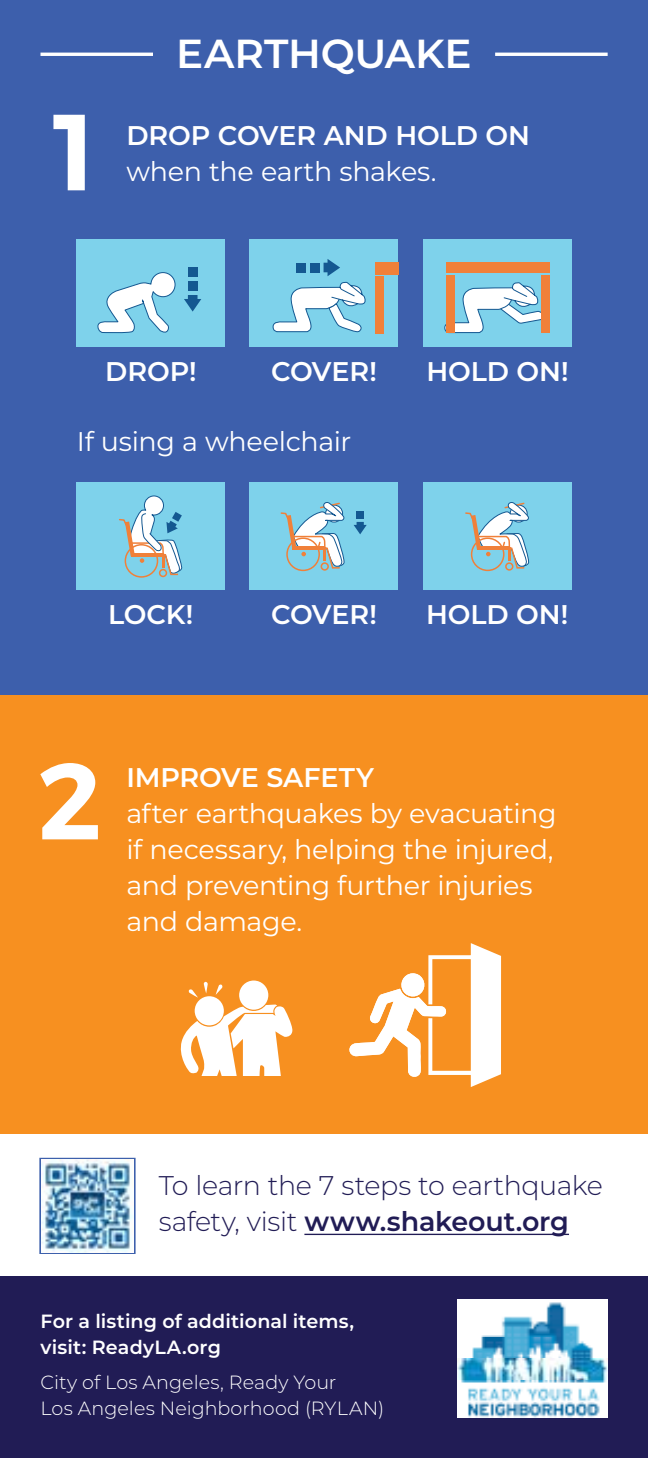
<style>
.page{position:relative;width:648px;height:1458px;background:#fff}
.page>*{position:absolute;margin:0;border:0;box-sizing:border-box;transform-origin:0 0}
.t1{font:600 40.5px "Montserrat";color:#fff}
.t2{font:27px/36px "Montserrat";letter-spacing:-.015em;color:#fff}
.t3{font:600 27px "Montserrat";letter-spacing:-.005em;color:#fff}
.t4{font:300 27px/36px "Montserrat";letter-spacing:-.02em;color:#211c55}
.t5{font:300 19.12px/25.9px "Montserrat";letter-spacing:.005em;color:#fff}
.t6{font:600 19.12px/25.9px "Montserrat";letter-spacing:.005em;color:#fff}
.s1{font-weight:600}
</style>
<div class="page">
<div style="left:0;top:694px;width:648px;height:764px;background:#f79020"></div>
<div style="left:0;top:0;width:648px;height:694px;background:#3d5fac"></div>
<svg style="left:53px;top:115px;width:32px;height:75px"></svg>
<svg style="left:40px;top:763px;width:58px;height:76px"></svg>
<div style="left:250px;top:482px;width:148px;height:108px;background:#7ed2eb"></div>
<div style="left:286px;top:538px;width:34px;height:33px;border:2px solid #f08039;border-radius:50%"></div>
<div style="left:321px;top:562px;width:8px;height:9px;border:2px solid #f08039;border-radius:50%"></div>
<svg style="left:280px;top:502px;width:65px;height:67px"></svg>
<div style="left:357px;top:512px;width:7px;height:7px;background:#145891"></div>
<svg style="left:354px;top:522px;width:13px;height:12px"></svg>
<div style="left:423px;top:482px;width:149px;height:108px;background:#7ed2eb"></div>
<div style="left:471px;top:538px;width:34px;height:33px;border:2px solid #f08039;border-radius:50%"></div>
<div style="left:505px;top:562px;width:8px;height:9px;border:2px solid #f08039;border-radius:50%"></div>
<svg style="left:465px;top:502px;width:65px;height:67px"></svg>
<div style="left:76px;top:482px;width:149px;height:108px;background:#7ed2eb"></div>
<div style="left:125px;top:544px;width:33px;height:34px;border:2px solid #f08039;border-radius:50%"></div>
<div style="left:159px;top:569px;width:8px;height:8px;border:2px solid #f08039;border-radius:50%"></div>
<svg style="left:119px;top:495px;width:64px;height:81px"></svg>
<div style="left:250px;top:239px;width:148px;height:108px;background:#7ed2eb"></div>
<div style="left:375px;top:276px;width:8px;height:58px;background:#f08039"></div>
<div style="left:375px;top:263px;width:23px;height:12px;background:#f08039"></div>
<svg style="left:272px;top:259px;width:94px;height:74px"></svg>
<div style="left:77px;top:239px;width:148px;height:108px;background:#7ed2eb"></div>
<div style="left:188px;top:268px;width:10px;height:9px;background:#145891"></div>
<div style="left:188px;top:281px;width:10px;height:10px;background:#145891"></div>
<svg style="left:184px;top:295px;width:17px;height:17px"></svg>
<svg style="left:97px;top:272px;width:79px;height:61px"></svg>
<div style="left:423px;top:239px;width:148px;height:108px;background:#7ed2eb"></div>
<div style="left:446px;top:262px;width:103px;height:11px;background:#f08039"></div>
<svg style="left:444px;top:281px;width:97px;height:53px"></svg>
<div style="left:446px;top:275px;width:8px;height:58px;background:#f08039"></div>
<div style="left:541px;top:275px;width:8px;height:58px;background:#f08039"></div>
<div style="left:239px;top:981px;width:29px;height:29px;background:#fff;border-radius:50%"></div>
<div style="left:195px;top:996px;width:29px;height:29px;background:#fff;border-radius:50%"></div>
<svg style="left:180px;top:1005px;width:113px;height:70px"></svg>
<svg style="left:189px;top:989px;width:9px;height:9px"></svg>
<svg style="left:204px;top:982px;width:4px;height:12px"></svg>
<svg style="left:216px;top:984px;width:7px;height:11px"></svg>
<svg style="left:349px;top:943px;width:152px;height:144px"></svg>
<hr style="left:495px;top:53px;width:113px;height:3px;background:#fff">
<hr style="left:40px;top:53px;width:113px;height:3px;background:#fff">
<div style="left:0;top:1276px;width:648px;height:182px;background:#211c55"></div>
<img style="left:458px;top:1299px;width:150px;height:119px">
<div style="left:0;top:1134px;width:648px;height:142px;background:#fff"></div>
<hr style="left:304px;top:1234px;width:265px;height:1px;background:#211c55">
<div style="left:39px;top:1158px;width:97px;height:96px;border:2px solid #3d60ac"></div>
<img style="left:41px;top:1160px;width:92px;height:92px">
<h1 class="t1" style="left:176px;top:25px;width:297px">EARTHQUAKE</h1>
<h2 class="t3" style="left:126px;top:116px;width:405px">DROP COVER AND HOLD ON</h2>
<h3 class="t2" style="left:126px;top:152px;width:312px">when the earth shakes.</h3>
<p class="t3" style="left:105px;top:352px;width:93px">DROP!</p>
<p class="t3" style="left:271px;top:352px;width:107px">COVER!</p>
<p class="t3" style="left:426px;top:352px;width:144px">HOLD ON!</p>
<h3 class="t2" style="left:77px;top:422px;width:276px">If using a wheelchair</h3>
<p class="t3" style="left:108px;top:595px;width:87px">LOCK!</p>
<p class="t3" style="left:271px;top:595px;width:107px">COVER!</p>
<p class="t3" style="left:426px;top:595px;width:144px">HOLD ON!</p>
<h2 class="t3" style="left:126px;top:759px;width:249px">IMPROVE SAFETY</h2>
<p class="t2" style="left:126px;top:795px;width:432px">after earthquakes by evacuating if necessary, helping the injured, and preventing further injuries and damage.</p>
<p class="t4" style="left:159px;top:1167px;width:446px">To learn the 7 steps to earthquake safety, visit <span class="s1">www.shakeout.org</span></p>
<p class="t6" style="left:40px;top:1308px;width:315px">For a listing of additional items, visit: ReadyLA.org</p>
<p class="t5" style="left:40px;top:1369px;width:345px">City of Los Angeles, Ready Your<br>Los Angeles Neighborhood (RYLAN)</p>
</div>
